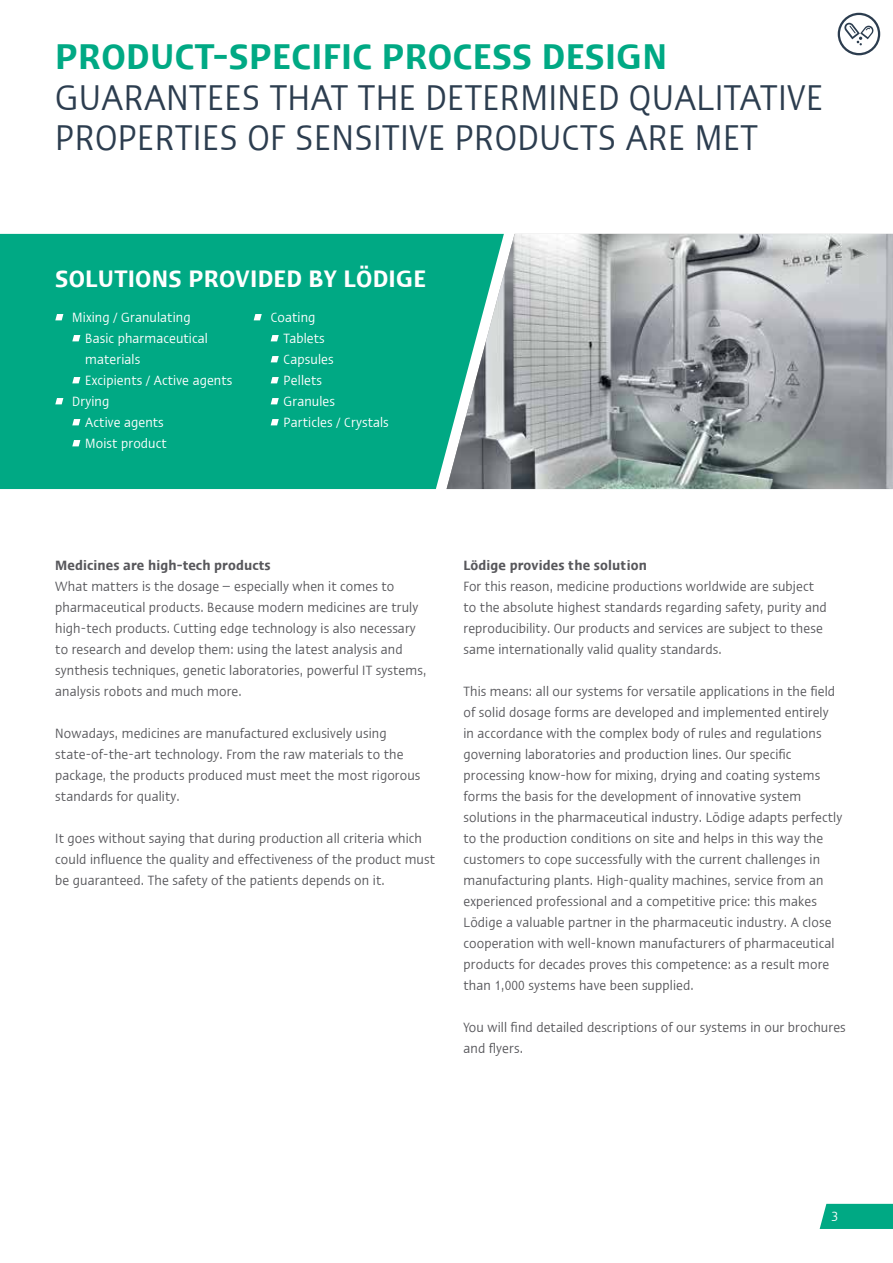
<style>
.page{position:relative;width:893px;height:1263px;background:#fff}
.page>*{position:absolute;margin:0;border:0;box-sizing:border-box;transform-origin:0 0}
.t1{font:condensed 36px/40.5px "Ergo Com";letter-spacing:.01em;color:#2c3d4f}
.t2{font:600 condensed 36px "Ergo Com";letter-spacing:.01em;color:#00a984}
.t3{font:600 condensed 24px "Ergo Com";letter-spacing:.01em;color:#fff}
.t4{font:condensed 13.5px/21px "Ergo Com";letter-spacing:.01em;color:#58585c}
.t5{font:condensed 13.5px/21px "Ergo Com";letter-spacing:.01em;color:#fff}
.t6{font:600 condensed 13.5px "Ergo Com";letter-spacing:.01em;color:#58585c}
</style>
<div class="page">
<div style="left:1px;top:234px;width:445px;height:255px;background:#00a984"></div>
<img style="left:446px;top:234px;width:447px;height:255px">
<img style="left:0;top:0;width:1px;height:1263px">
<hr style="left:0;top:0;width:1px;height:255px;background:#2c3d4f">
<svg style="left:55px;top:314px;width:8px;height:6px"></svg>
<svg style="left:72px;top:335px;width:8px;height:6px"></svg>
<svg style="left:72px;top:377px;width:8px;height:6px"></svg>
<svg style="left:55px;top:398px;width:8px;height:6px"></svg>
<svg style="left:72px;top:419px;width:8px;height:6px"></svg>
<svg style="left:72px;top:440px;width:8px;height:6px"></svg>
<svg style="left:254px;top:314px;width:8px;height:6px"></svg>
<svg style="left:271px;top:335px;width:8px;height:6px"></svg>
<svg style="left:271px;top:356px;width:8px;height:6px"></svg>
<svg style="left:271px;top:377px;width:8px;height:6px"></svg>
<svg style="left:271px;top:398px;width:8px;height:6px"></svg>
<svg style="left:271px;top:419px;width:8px;height:6px"></svg>
<svg style="left:838px;top:13px;width:42px;height:42px"></svg>
<div style="left:820px;top:1204px;width:73px;height:25px;background:#00a984"></div>
<h1 class="t2" style="left:55px;top:30px;width:613px">PRODUCT-SPECIFIC PROCESS DESIGN</h1>
<h1 class="t1" style="left:55px;top:74px;width:769px">GUARANTEES THAT THE DETERMINED QUALITATIVE<br>PROPERTIES OF SENSITIVE PRODUCTS ARE MET</h1>
<h2 class="t3" style="left:55px;top:261px;width:372px">SOLUTIONS PROVIDED BY LÖDIGE</h2>
<p class="t5" style="left:72px;top:306px;width:120px">Mixing / Granulating</p>
<p class="t5" style="left:85px;top:327px;width:124px">Basic pharmaceutical</p>
<p class="t5" style="left:85px;top:348px;width:56px">materials</p>
<p class="t5" style="left:85px;top:369px;width:149px">Excipients / Active agents</p>
<p class="t5" style="left:72px;top:390px;width:38px">Drying</p>
<p class="t5" style="left:85px;top:411px;width:80px">Active agents</p>
<p class="t5" style="left:85px;top:432px;width:83px">Moist product</p>
<p class="t5" style="left:284px;top:306px;width:107px;text-indent:-13px">Coating<br>Tablets<br>Capsules<br>Pellets<br>Granules<br>Particles / Crystals</p>
<p class="t6" style="left:55px;top:555px;width:217px">Medicines are high-tech products</p>
<p class="t4" style="left:55px;top:575px;width:373px">What matters is the dosage – especially when it comes to pharmaceutical products. Because modern medicines are truly high-tech products. Cutting edge technology is also necessary to research and develop them: using the latest analysis and synthesis techniques, genetic laboratories, powerful IT systems, analysis robots and much more.</p>
<p class="t4" style="left:55px;top:722px;width:367px">Nowadays, medicines are manufactured exclusively using state-of-the-art technology. From the raw materials to the package, the products produced must meet the most rigorous standards for quality.</p>
<p class="t4" style="left:55px;top:827px;width:381px">It goes without saying that during production all criteria which could influence the quality and effectiveness of the product must be guaranteed. The safety of the patients depends on it.</p>
<p class="t6" style="left:463px;top:555px;width:185px">Lödige provides the solution</p>
<p class="t4" style="left:463px;top:575px;width:365px">For this reason, medicine productions worldwide are subject to the absolute highest standards regarding safety, purity and reproducibility. Our products and services are subject to these same internationally valid quality standards.</p>
<p class="t4" style="left:463px;top:680px;width:380px">This means: all our systems for versatile applications in the field of solid dosage forms are developed and implemented entirely in accordance with the complex body of rules and regulations governing laboratories and production lines. Our specific processing know-how for mixing, drying and coating systems forms the basis for the development of innovative system solutions in the pharmaceutical industry. Lödige adapts perfectly to the production conditions on site and helps in this way the customers to cope successfully with the current challenges in manufacturing plants. High-quality machines, service from an experienced professional and a competitive price: this makes Lödige a valuable partner in the pharmaceutic industry. A close cooperation with well-known manufacturers of pharmaceutical products for decades proves this competence: as a result more than 1,000 systems have been supplied.</p>
<p class="t4" style="left:463px;top:1016px;width:384px">You will find detailed descriptions of our systems in our brochures and flyers.</p>
<p class="t5" style="left:831px;top:1205px;width:8px">3</p>
</div>
